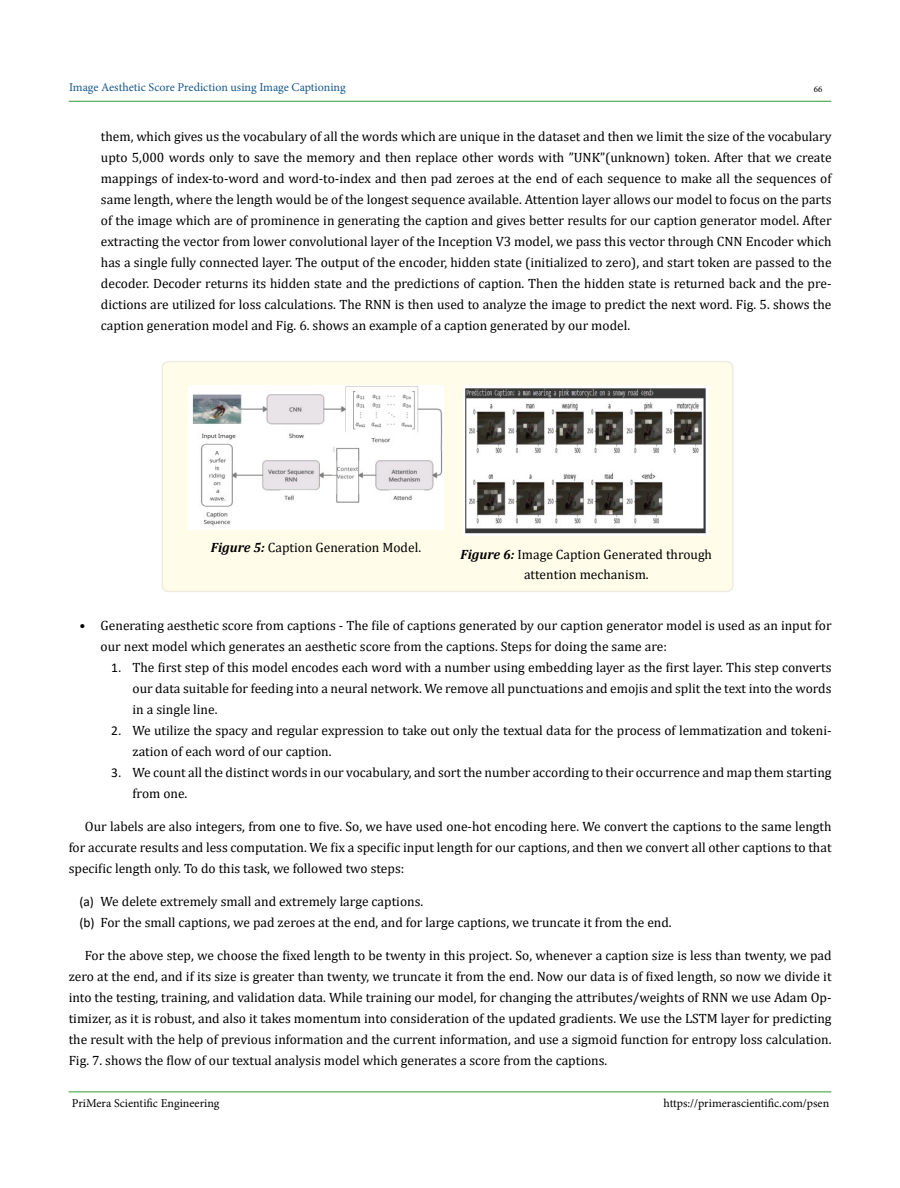
<style>
.page{position:relative;width:900px;height:1188px;background:#fff}
.page>*{position:absolute;margin:0;border:0;box-sizing:border-box;transform-origin:0 0}
.t1{font:13.5px/21px "Cambria";color:#000;text-align:justify}
.t2{font:12px "Minion Pro";color:#000}
.t3{font:12px "Minion Pro";letter-spacing:-.005em;color:#15588c}
.t4{font:9px "Minion Pro";color:#000}
.s1{font-weight:700;font-style:italic}
.s2{font-family:"Calibri"}
</style>
<div class="page">
<hr style="left:69px;top:1092px;width:762px;height:1px;background:#393">
<hr style="left:69px;top:101px;width:762px;height:1px;background:#393">
<div style="left:162px;top:362px;width:571px;height:229px;background:#fffde9;border-radius:6px"></div>
<div style="left:162px;top:361px;width:572px;height:231px;border:2px solid #eeece1;border-radius:6px"></div>
<img style="left:188px;top:385px;width:256px;height:144px">
<img style="left:464px;top:385px;width:245px;height:151px">
<p class="t3" style="left:69px;top:79px;width:278px">Image Aesthetic Score Prediction using Image Captioning</p>
<p class="t4" style="left:814px;top:83px;width:10px">66</p>
<p class="t1" style="left:101px;top:126px;width:732px">them, which gives us the vocabulary of all the words which are unique in the dataset and then we limit the size of the vocabulary upto 5,000 words only to save the memory and then replace other words with ”UNK”(unknown) token. After that we create mappings of index-to-word and word-to-index and then pad zeroes at the end of each sequence to make all the sequences of same length, where the length would be of the longest sequence available. Attention layer allows our model to focus on the parts of the image which are of prominence in generating the caption and gives better results for our caption generator model. After extracting the vector from lower convolutional layer of the Inception V3 model, we pass this vector through CNN Encoder which has a single fully connected layer. The output of the encoder, hidden state (initialized to zero), and start token are passed to the decoder. Decoder returns its hidden state and the predictions of caption. Then the hidden state is returned back and the pre&shy;dictions are utilized for loss calculations. The RNN is then used to analyze the image to predict the next word. Fig. 5. shows the caption generation model and Fig. 6. shows an example of a caption generated by our model.</p>
<p class="t1" style="left:211px;top:537px;width:212px"><span class="s1">Figure 5:</span> Caption Generation Model.</p>
<p class="t1" style="left:461px;top:544px;width:253px;line-height:20.2px;text-align:center"><span class="s1">Figure 6:</span> Image Caption Generated through attention mechanism.</p>
<p class="t1" style="left:101px;top:615px;width:732px;text-indent:-21px">• Generating aesthetic score from captions - The file of captions generated by our caption generator model is used as an input for our next model which generates an aesthetic score from the captions. Steps for doing the same are:</p>
<p class="t1" style="left:133px;top:657px;width:701px;text-indent:-21px"><span class="s2">1.</span> The first step of this model encodes each word with a number using embedding layer as the first layer. This step converts our data suitable for feeding into a neural network. We remove all punctuations and emojis and split the text into the words in a single line.</p>
<p class="t1" style="left:133px;top:720px;width:701px;text-indent:-21px"><span class="s2">2.</span> We utilize the spacy and regular expression to take out only the textual data for the process of lemmatization and tokeni&shy;zation of each word of our caption.</p>
<p class="t1" style="left:133px;top:762px;width:701px;text-indent:-21px"><span class="s2">3.</span> We count all the distinct words in our vocabulary, and sort the number according to their occurrence and map them starting from one.</p>
<p class="t1" style="left:69px;top:816px;width:764px;text-indent:16px">Our labels are also integers, from one to five. So, we have used one-hot encoding here. We convert the captions to the same length for accurate results and less computation. We fix a specific input length for our captions, and then we convert all other captions to that specific length only. To do this task, we followed two steps:</p>
<p class="t1" style="left:79px;top:891px;width:594px"><span class="s2">(a)</span> We delete extremely small and extremely large captions.<br><span class="s2">(b)</span> For the small captions, we pad zeroes at the end, and for large captions, we truncate it from the end.</p>
<p class="t1" style="left:69px;top:945px;width:764px;text-indent:16px">For the above step, we choose the fixed length to be twenty in this project. So, whenever a caption size is less than twenty, we pad zero at the end, and if its size is greater than twenty, we truncate it from the end. Now our data is of fixed length, so now we divide it into the testing, training, and validation data. While training our model, for changing the attributes/weights of RNN we use Adam Op&shy;timizer, as it is robust, and also it takes momentum into consideration of the updated gradients. We use the LSTM layer for predicting the result with the help of previous information and the current information, and use a sigmoid function for entropy loss calculation.<br>Fig. 7. shows the flow of our textual analysis model which generates a score from the captions.</p>
<p class="t2" style="left:72px;top:1095px;width:149px">PriMera Scientific Engineering</p>
<p class="t2" style="left:664px;top:1095px;width:167px">https://primerascientific.com/psen</p>
</div>
